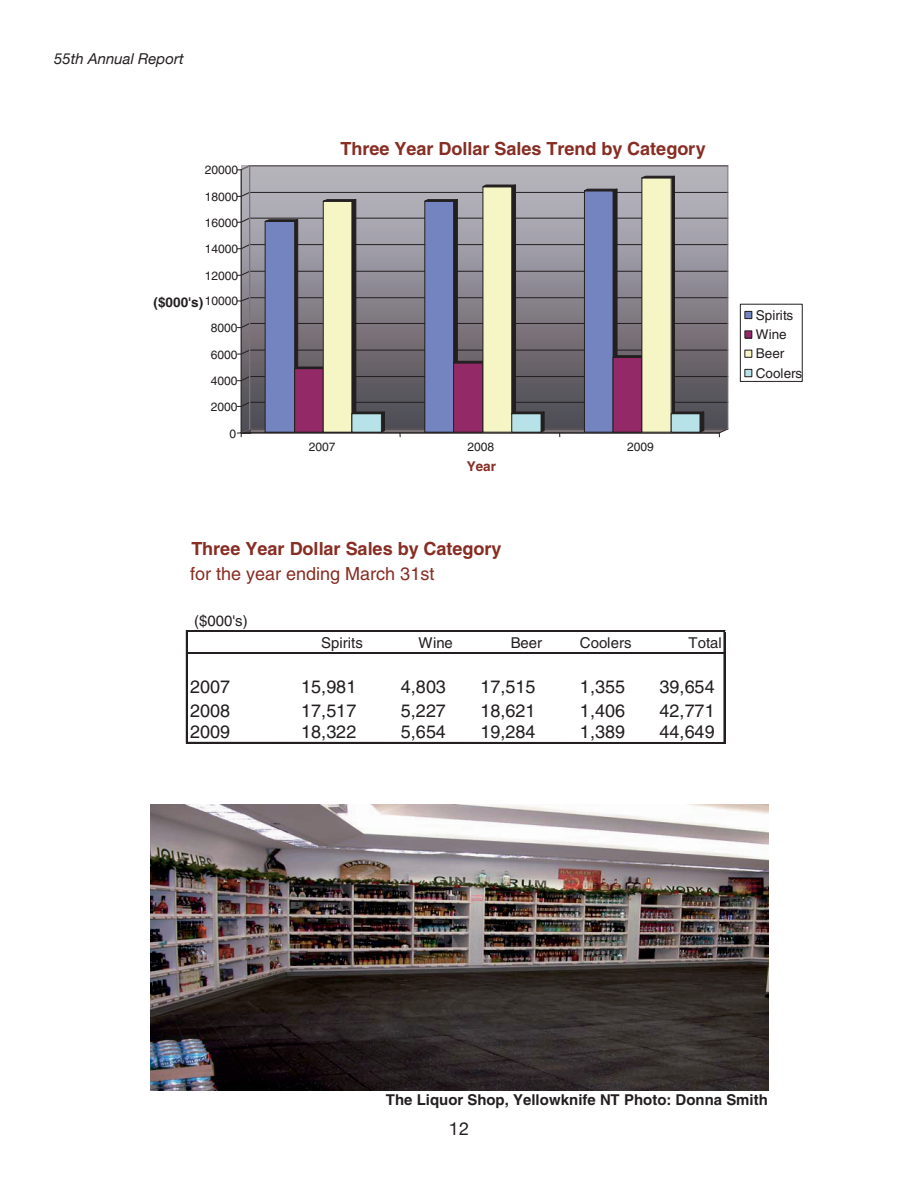
<style>
.page{position:relative;width:918px;height:1188px;background:#fff}
.page>*{position:absolute;margin:0;border:0;box-sizing:border-box;transform-origin:0 0}
.t1{font:700 18.15px "Helvetica";letter-spacing:-.005em;color:#872d23}
.t2{font:18px "Helvetica";letter-spacing:.005em;color:#231f20}
.t3{font:18px "Helvetica";letter-spacing:.005em;color:#872d23}
.t4{font:18px "Helvetica Neue";color:#231f20}
.t5{font:700 15px "Helvetica";color:#231f20}
.t6{font:15px "Helvetica";color:#231f20}
.t7{font:italic 15px "Helvetica Neue";color:#231f20}
.t8{font:13.5px/19.4px "Helvetica";letter-spacing:.005em;color:#231f20}
.t9{font:700 13.5px "Helvetica";color:#231f20}
.t10{font:700 13.5px "Helvetica";color:#872d23}
.t11{font:12px "Helvetica";letter-spacing:-.005em;color:#231f20}
</style>
<div class="page">
<img style="left:150px;top:805px;width:618px;height:285px">
<svg style="left:241px;top:165px;width:487px;height:11px;background:#aaa7ae"></svg>
<hr style="left:241px;top:170px;width:1px;height:263px;background:#231f20">
<svg style="left:237px;top:166px;width:491px;height:4px;background:#a9a7ad"></svg>
<svg style="left:237px;top:176px;width:491px;height:193px;background:#95949b"></svg>
<div style="left:740px;top:304px;width:62px;height:78px;border:1px solid #231f20"></div>
<div style="left:745px;top:312px;width:7px;height:7px;background:#7484c1"></div>
<div style="left:745px;top:311px;width:7px;height:8px;border:1px solid #231f20"></div>
<div style="left:745px;top:331px;width:7px;height:7px;background:#932967"></div>
<div style="left:745px;top:331px;width:7px;height:7px;border:1px solid #231f20"></div>
<div style="left:745px;top:350px;width:7px;height:7px;background:#f5f5c6"></div>
<svg style="left:186px;top:369px;width:566px;height:375px"></svg>
<hr style="left:186px;top:631px;width:2px;height:113px;background:#231f20">
<hr style="left:724px;top:632px;width:1px;height:112px;background:#231f20">
<hr style="left:188px;top:630px;width:537px;height:1px;background:#231f20">
<hr style="left:188px;top:631px;width:537px;height:1px;background:#231f20">
<hr style="left:188px;top:652px;width:537px;height:1px;background:#231f20">
<hr style="left:188px;top:653px;width:537px;height:1px;background:#231f20">
<hr style="left:188px;top:742px;width:537px;height:2px;background:#231f20">
<p class="t7" style="left:54px;top:49px;width:131px">55th Annual Report</p>
<p class="t11" style="left:205px;top:163px;width:35px">20000</p>
<p class="t11" style="left:205px;top:190px;width:35px">18000</p>
<p class="t11" style="left:205px;top:215px;width:35px">16000</p>
<p class="t11" style="left:205px;top:242px;width:35px">14000</p>
<p class="t11" style="left:205px;top:269px;width:35px">12000</p>
<p class="t9" style="left:154px;top:294px;width:51px">($000's)</p>
<p class="t11" style="left:205px;top:294px;width:35px">10000</p>
<p class="t11" style="left:211px;top:321px;width:28px">8000</p>
<p class="t11" style="left:211px;top:348px;width:28px">6000</p>
<p class="t11" style="left:211px;top:374px;width:28px">4000</p>
<p class="t11" style="left:211px;top:400px;width:28px">2000</p>
<p class="t11" style="left:230px;top:426px;width:8px">0</p>
<p class="t1" style="left:340px;top:137px;width:367px">Three Year Dollar Sales Trend by Category</p>
<p class="t11" style="left:309px;top:440px;width:28px">2007</p>
<p class="t11" style="left:467px;top:440px;width:28px">2008</p>
<p class="t11" style="left:627px;top:440px;width:28px">2009</p>
<p class="t10" style="left:467px;top:458px;width:31px">Year</p>
<p class="t1" style="left:191px;top:538px;width:312px">Three Year Dollar Sales by Category</p>
<p class="t3" style="left:190px;top:564px;width:246px">for the year ending March 31st</p>
<p class="t6" style="left:194px;top:612px;width:55px">($000's)</p>
<p class="t6" style="left:321px;top:634px;width:43px">Spirits</p>
<p class="t6" style="left:419px;top:634px;width:36px">Wine</p>
<p class="t6" style="left:511px;top:634px;width:33px">Beer</p>
<p class="t6" style="left:580px;top:634px;width:53px">Coolers</p>
<p class="t6" style="left:688px;top:634px;width:35px">Total</p>
<p class="t2" style="left:190px;top:677px;width:42px">2007</p>
<p class="t2" style="left:301px;top:677px;width:57px">15,981</p>
<p class="t2" style="left:401px;top:677px;width:47px">4,803</p>
<p class="t2" style="left:480px;top:677px;width:57px">17,515</p>
<p class="t2" style="left:580px;top:677px;width:47px">1,355</p>
<p class="t2" style="left:660px;top:677px;width:57px">39,654</p>
<p class="t2" style="left:190px;top:700px;width:42px">2008</p>
<p class="t2" style="left:301px;top:700px;width:57px">17,517</p>
<p class="t2" style="left:401px;top:700px;width:47px">5,227</p>
<p class="t2" style="left:480px;top:700px;width:57px">18,621</p>
<p class="t2" style="left:580px;top:700px;width:47px">1,406</p>
<p class="t2" style="left:660px;top:700px;width:57px">42,771</p>
<p class="t2" style="left:190px;top:722px;width:42px">2009</p>
<p class="t2" style="left:301px;top:722px;width:57px">18,322</p>
<p class="t2" style="left:401px;top:722px;width:47px">5,654</p>
<p class="t2" style="left:480px;top:722px;width:57px">19,284</p>
<p class="t2" style="left:580px;top:722px;width:47px">1,389</p>
<p class="t2" style="left:660px;top:722px;width:57px">44,649</p>
<p class="t8" style="left:756px;top:305px;width:48px">Spirits<br>Wine<br>Beer<br>Coolers</p>
<p class="t5" style="left:386px;top:1091px;width:384px">The Liquor Shop, Yellowknife NT Photo: Donna Smith</p>
<p class="t4" style="left:449px;top:1117px;width:22px">12</p>
</div>
